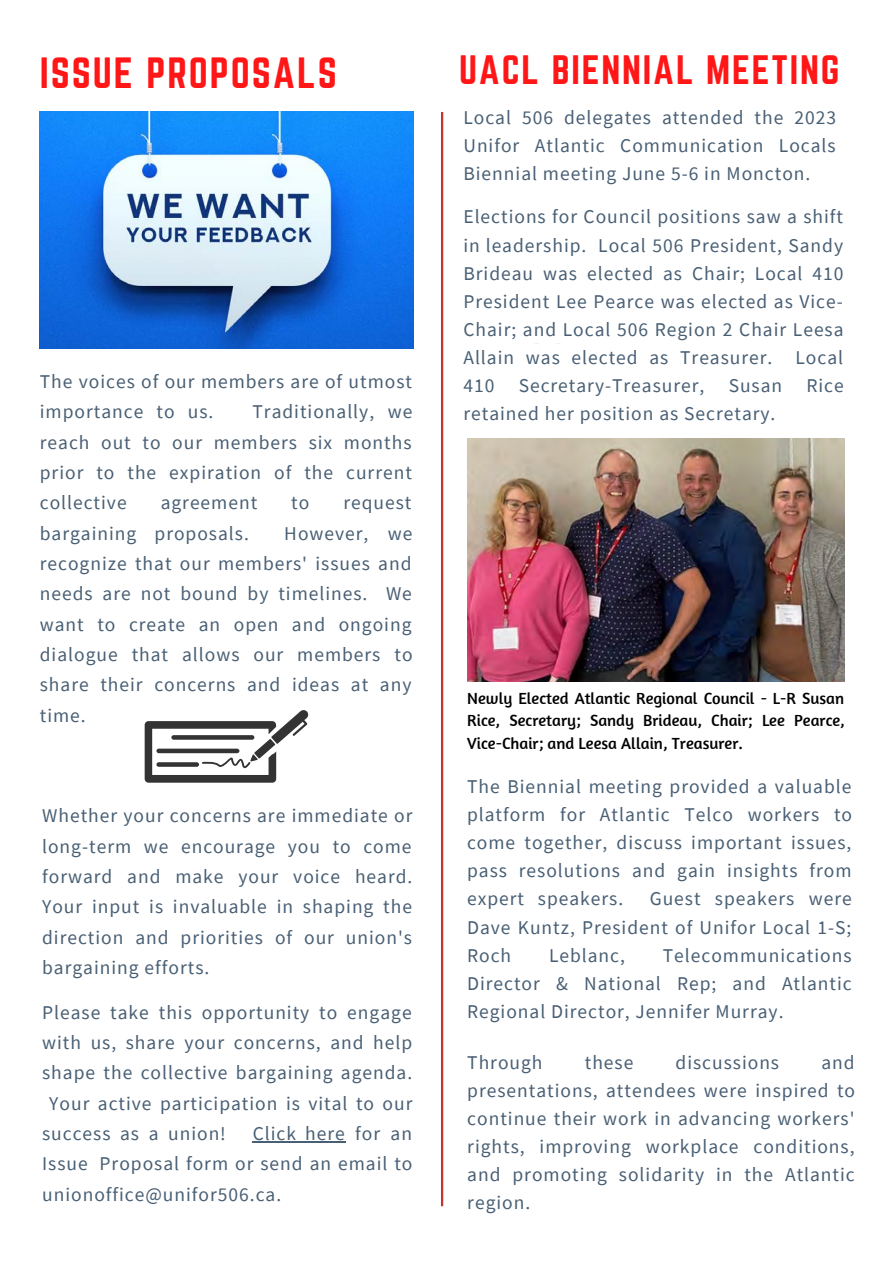
<style>
.page{position:relative;width:893px;height:1264px;background:#fff}
.page>*{position:absolute;margin:0;border:0;box-sizing:border-box;transform-origin:0 0}
.t1{font:38.25px "Norwester";letter-spacing:.05em;color:#ff1616}
.t2{font:35.85px "Norwester";letter-spacing:.05em;color:#ff1616}
.t3{font:19.5px/28px "Source Sans Pro";letter-spacing:.05em;color:#495f74;text-align:justify}
.t4{font:16.5px/22.5px "Amaranth";color:#000;text-align:justify}
</style>
<div class="page">
<img style="left:509px;top:681px;width:131px;height:1px">
<img style="left:40px;top:112px;width:373px;height:236px">
<svg style="left:145px;top:710px;width:163px;height:72px"></svg>
<hr style="left:441px;top:112px;width:2px;height:1094px;background:#c2352f">
<img style="left:467px;top:438px;width:377px;height:243px">
<hr style="left:253px;top:1141px;width:93px;height:1px;background:#495f74">
<p class="t1" style="left:40px;top:50px;width:299px">ISSUE PROPOSALS</p>
<p class="t3" style="left:40px;top:366px;width:374px;line-height:30.3px">The voices of our members are of utmost importance to us.</p>
<p class="t3" style="left:40px;top:396px;width:374px;line-height:30.3px;text-indent:213px">Traditionally, we reach out to our members six months prior to the expiration of the current collective</p>
<p class="t3" style="left:161px;top:488px;width:98px">agreement</p>
<p class="t3" style="left:291px;top:488px;width:20px">to</p>
<p class="t3" style="left:343px;top:488px;width:70px">request</p>
<p class="t3" style="left:40px;top:518px;width:210px">bargaining proposals.</p>
<p class="t3" style="left:40px;top:517px;width:374px;line-height:30.3px;text-indent:244px">However, we recognize that our members' issues and needs are not bound by timelines. We want to create an open and ongoing dialogue that allows our members to share their concerns and ideas at any time.</p>
<p class="t3" style="left:42px;top:800px;width:372px;line-height:30.3px">Whether your concerns are immediate or long-term we encourage you to come forward and make your voice heard.<br>Your input is invaluable in shaping the direction and priorities of our union's bargaining efforts.</p>
<p class="t3" style="left:42px;top:997px;width:371px">Please take this opportunity to engage</p>
<p class="t3" style="left:42px;top:1028px;width:371px">with us, share your concerns, and help</p>
<p class="t3" style="left:42px;top:1058px;width:371px">shape the collective bargaining agenda.</p>
<p class="t3" style="left:49px;top:1088px;width:365px">Your active participation is vital to our</p>
<p class="t3" style="left:42px;top:1119px;width:185px">success as a union!</p>
<p class="t3" style="left:42px;top:1117px;width:372px;line-height:30.3px;text-indent:210px">Click here for an Issue Proposal form or send an email to unionoffice@unifor506.ca.</p>
<p class="t2" style="left:459px;top:49px;width:382px">UACL BIENNIAL MEETING</p>
<p class="t3" style="left:463px;top:103px;width:374px">Local 506 delegates attended the 2023<br>Unifor Atlantic Communication Locals Biennial meeting June 5-6 in Moncton.</p>
<p class="t3" style="left:463px;top:202px;width:382px">Elections for Council positions saw a shift in leadership. Local 506 President, Sandy Brideau was elected as Chair; Local 410<br>President Lee Pearce was elected as Vice-Chair; and Local 506 Region 2 Chair Leesa Allain was elected as Treasurer. Local 410 Secretary-Treasurer, Susan Rice retained her position as Secretary.</p>
<p class="t4" style="left:467px;top:686px;width:379px">Newly Elected Atlantic Regional Council - L-R Susan Rice, Secretary; Sandy Brideau, Chair; Lee Pearce, Vice-Chair; and Leesa Allain, Treasurer.</p>
<p class="t3" style="left:467px;top:772px;width:386px">The Biennial meeting provided a valuable platform for Atlantic Telco workers to come together, discuss important issues, pass resolutions and gain insights from expert speakers.</p>
<p class="t3" style="left:467px;top:884px;width:386px;text-indent:182px">Guest speakers were Dave Kuntz, President of Unifor Local 1-S; Roch</p>
<p class="t3" style="left:467px;top:940px;width:386px;text-indent:196px">Telecommunications Director &amp; National Rep; and Atlantic Regional Director, Jennifer Murray.</p>
<p class="t3" style="left:549px;top:940px;width:77px">Leblanc,</p>
<p class="t3" style="left:467px;top:1047px;width:77px">Through</p>
<p class="t3" style="left:584px;top:1047px;width:50px">these</p>
<p class="t3" style="left:675px;top:1047px;width:105px">discussions</p>
<p class="t3" style="left:467px;top:1047px;width:389px;text-indent:354px">and presentations, attendees were inspired to continue their work in advancing workers' rights, improving workplace conditions, and promoting solidarity in the Atlantic region.</p>
</div>
